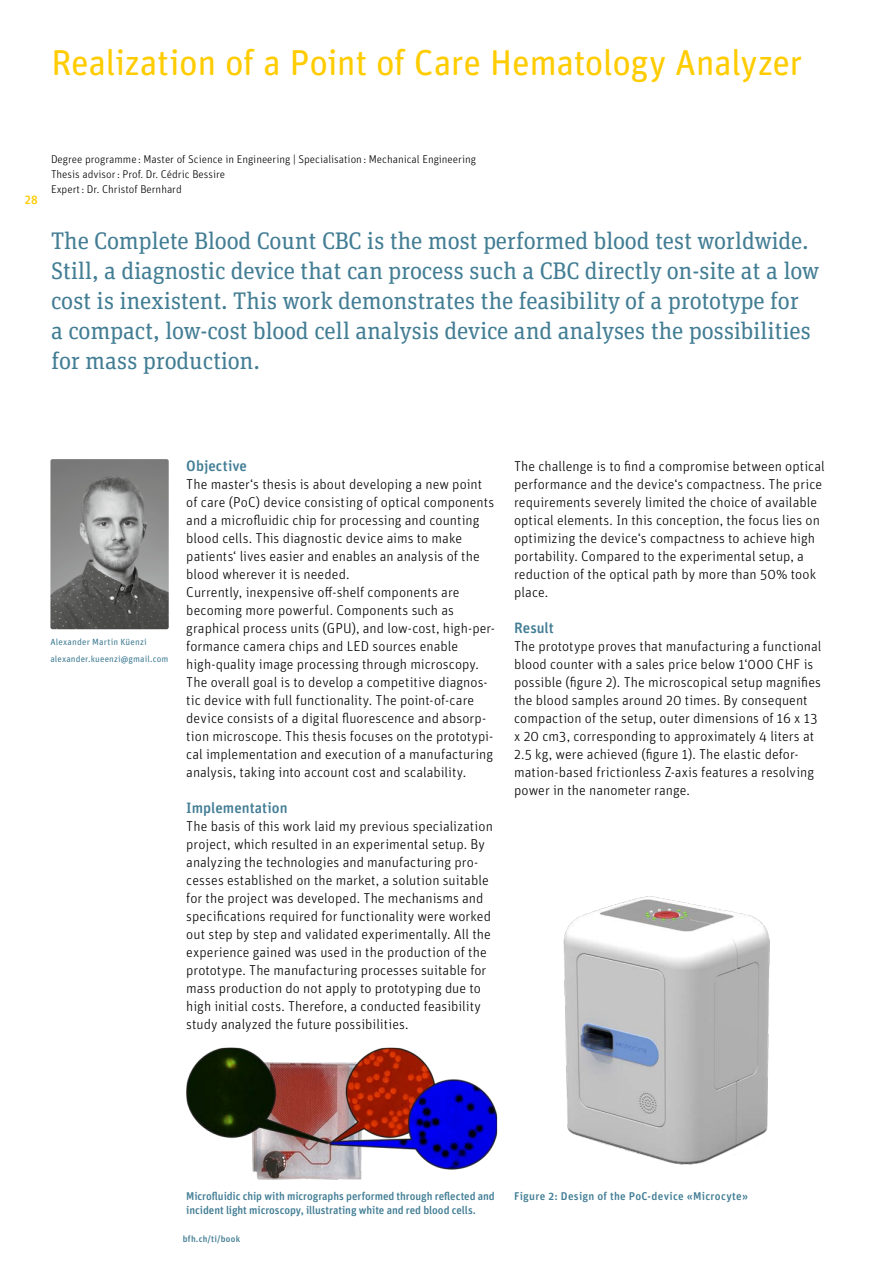
<style>
.page{position:relative;width:893px;height:1263px;background:#fff}
.page>*{position:absolute;margin:0;border:0;box-sizing:border-box;transform-origin:0 0}
.t1{font:36px "Unit Rounded Pro";letter-spacing:-.015em;color:#fc0}
.t2{font:24px/30px "Unit Slab Pro";letter-spacing:-.01em;color:#427d94}
.t3{font:500 15px "Unit Rounded Pro";color:#427d94}
.t4{font:300 14.25px/18px "Unit Rounded Pro";letter-spacing:.005em;color:#000}
.t5{font:500 12px "Unit Rounded Pro";color:#fc0}
.t6{font:300 11.25px/15px "Unit Rounded Pro";color:#000}
.t7{font:500 11.25px/13.5px "Unit Rounded Pro";letter-spacing:-.005em;color:#427d94}
.t8{font:500 11.25px "Unit Rounded Pro";letter-spacing:.025em;color:#427d94}
.t9{font:9px/16.8px "Unit Rounded Pro";letter-spacing:.015em;color:#427d94}
.t10{font:500 9px "Unit Rounded Pro";letter-spacing:.025em;color:#427d94}
</style>
<div class="page">
<img style="left:50px;top:459px;width:119px;height:170px">
<img style="left:186px;top:1048px;width:311px;height:132px">
<img style="left:563px;top:896px;width:207px;height:269px">
<h1 class="t1" style="left:51px;top:38px;width:753px">Realization of a Point of Care Hematology Analyzer</h1>
<p class="t5" style="left:24px;top:191px;width:15px">28</p>
<p class="t6" style="left:51px;top:151px;width:427px">Degree programme : Master of Science in Engineering | Specialisation: Mechanical Engineering<br>Thesis advisor: Prof. Dr. Cédric Bessire<br>Expert: Dr. Christof Bernhard</p>
<p class="t2" style="left:51px;top:225px;width:770px">The Complete Blood Count CBC is the most performed blood test worldwide.<br>Still, a diagnostic device that can process such a CBC directly on-site at a low cost is inexistent. This work demonstrates the feasibility of a prototype for<br>a compact, low-cost blood cell analysis device and analyses the possibilities for mass production.</p>
<p class="t9" style="left:50px;top:633px;width:119px">Alexander Martin Küenzi alexander.kueenzi@gmail.com</p>
<p class="t3" style="left:186px;top:455px;width:62px">Objective</p>
<p class="t4" style="left:186px;top:475px;width:310px">The master‘s thesis is about developing a new point of care (PoC) device consisting of optical components and a microfluidic chip for processing and counting blood cells. This diagnostic device aims to make patients‘ lives easier and enables an analysis of the blood wherever it is needed.<br>Currently, inexpensive off-shelf components are becoming more powerful. Components such as graphical process units (GPU), and low-cost, high-per&shy;formance camera chips and LED sources enable high-quality image processing through microscopy.<br>The overall goal is to develop a competitive diagnos&shy;tic device with full functionality. The point-of-care device consists of a digital fluorescence and absorp&shy;tion microscope. This thesis focuses on the prototypi&shy;cal implementation and execution of a manufacturing analysis, taking into account cost and scalability.</p>
<p class="t3" style="left:186px;top:797px;width:103px">Implementation</p>
<p class="t4" style="left:186px;top:817px;width:308px">The basis of this work laid my previous specialization project, which resulted in an experimental setup. By analyzing the technologies and manufacturing pro&shy;cesses established on the market, a solution suitable for the project was developed. The mechanisms and specifications required for functionality were worked out step by step and validated experimentally. All the experience gained was used in the production of the prototype. The manufacturing processes suitable for mass production do not apply to prototyping due to high initial costs. Therefore, a conducted feasibility study analyzed the future possibilities.</p>
<p class="t4" style="left:514px;top:456px;width:312px">The challenge is to find a compromise between optical performance and the device‘s compactness. The price requirements severely limited the choice of available optical elements. In this conception, the focus lies on optimizing the device‘s compactness to achieve high portability. Compared to the experimental setup, a reduction of the optical path by more than 50% took place.</p>
<p class="t3" style="left:514px;top:617px;width:41px">Result</p>
<p class="t4" style="left:514px;top:636px;width:309px">The prototype proves that manufacturing a functional blood counter with a sales price below 1‘000 CHF is possible (figure 2). The microscopical setup magnifies the blood samples around 20 times. By consequent compaction of the setup, outer dimensions of 16 x 13 x 20 cm3, corresponding to approximately 4 liters at 2.5 kg, were achieved (figure 1). The elastic defor&shy;mation-based frictionless Z-axis features a resolving power in the nanometer range.</p>
<p class="t7" style="left:186px;top:1189px;width:310px">Microfluidic chip with micrographs performed through reflected and incident light microscopy, illustrating white and red blood cells.</p>
<p class="t8" style="left:514px;top:1188px;width:236px">Figure 2: Design of the PoC-device «Microcyte»</p>
<p class="t10" style="left:183px;top:1232px;width:59px">bfh.ch/ti/book</p>
</div>
